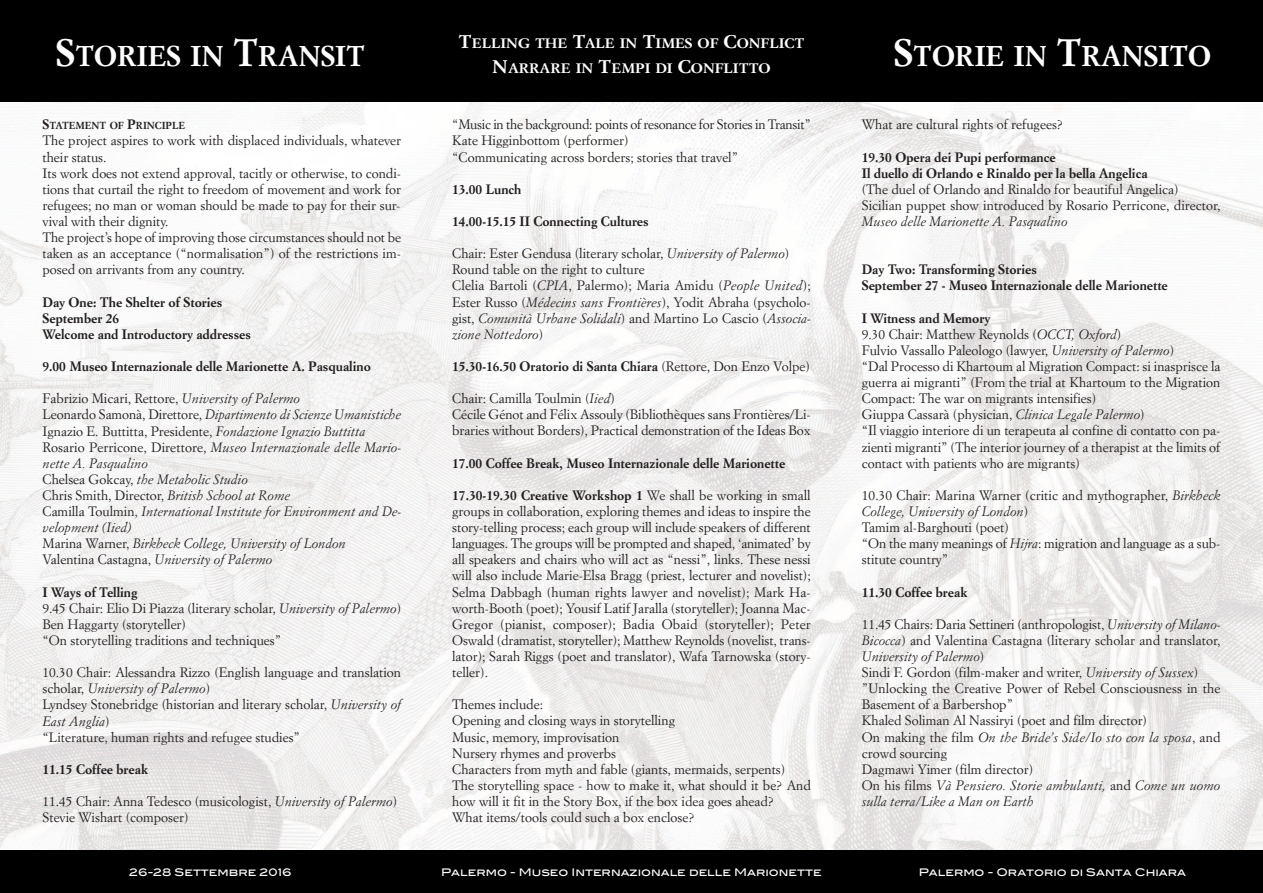
<style>
.page{position:relative;width:1263px;height:893px;background:#fff}
.page>*{position:absolute;margin:0;border:0;box-sizing:border-box;transform-origin:0 0}
.t1{font:700 28.2px "Simoncini Garamond";color:#fff}
.t2{font:700 13.5px/25.5px "Simoncini Garamond";color:#fff;text-align:center;scale:1.1 1}
.t3{font:700 13.5px "Simoncini Garamond";color:#231f20}
.t4{font:13.35px/16px "Simoncini Garamond";color:#231f20}
.t5{font:italic 13.35px/16px "Simoncini Garamond";color:#231f20}
.t6{font:700 13.35px/16px "Simoncini Garamond";color:#231f20}
.t7{font:10.5px "Blair Md ITCTT Medium";color:#fff}
.t8{font:700 10.05px "Simoncini Garamond";color:#231f20}
.s1{font-size:18px}
.s2{font-size:37.5px}
.s3{font-size:13.35px}
.s4{font-style:normal}
.s5{font-weight:700}
.s6{font-style:italic}
.s7{font-weight:400}
</style>
<div class="page">
<img style="left:0;top:102px;width:1263px;height:748px">
<div style="left:0;top:0;width:1263px;height:102px;background:#000001"></div>
<div style="left:0;top:850px;width:1263px;height:43px;background:#000001"></div>
<p class="t2" style="left:459px;top:31px;width:316px"><span class="s1">T</span>ELLING THE <span class="s1">T</span>ALE IN <span class="s1">T</span>IMES OF <span class="s1">C</span>ONFLICT<br><span class="s1">N</span>ARRARE IN <span class="s1">T</span>EMPI DI <span class="s1">C</span>ONFLITTO</p>
<h1 class="t1" style="left:56px;top:44px;width:310px"><span class="s2">S</span>TORIES IN <span class="s2">T</span>RANSIT</h1>
<h1 class="t1" style="left:894px;top:44px;width:319px"><span class="s2">S</span>TORIE IN <span class="s2">T</span>RANSITO</h1>
<p class="t8" style="left:43px;top:122px;width:144px"><span class="s3">S</span>TATEMENT OF <span class="s3">P</span>RINCIPLE</p>
<p class="t4" style="left:43px;top:134px;width:360px">The project aspires to work with displaced individuals, whatever their status.<br>Its work does not extend approval, tacitly or otherwise, to condi&shy;tions that curtail the right to freedom of movement and work for refugees; no man or woman should be made to pay for their sur&shy;vival with their dignity.<br>The project’s hope of improving those circumstances should not be taken as an acceptance (“normalisation”) of the restrictions im&shy;posed on arrivants from any country.</p>
<p class="t3" style="left:43px;top:296px;width:181px">Day One: The Shelter of Stories</p>
<p class="t6" style="left:43px;top:311px;width:210px">September 26<br>Welcome and Introductory addresses</p>
<p class="t6" style="left:43px;top:359px;width:330px">9.00 Museo Internazionale delle Marionette A. Pasqualino</p>
<p class="t5" style="left:43px;top:392px;width:360px"><span class="s4">Fabrizio Micari, Rettore,</span> University of Palermo<br><span class="s4">Leonardo Samonà, Direttore,</span> Dipartimento di Scienze Umanistiche <span class="s4">Ignazio E. Buttitta, Presidente,</span> Fondazione Ignazio Buttitta <span class="s4">Rosario Perricone, Direttore,</span> Museo Internazionale delle Mario&shy;nette A. Pasqualino<br><span class="s4">Chelsea Gokcay,</span> the Metabolic Studio<br><span class="s4">Chris Smith, Director,</span> British School at Rome<br><span class="s4">Camilla Toulmin,</span> International Institute for Environment and De&shy;velopment (Iied)<br><span class="s4">Marina Warner,</span> Birkbeck College, University of London<br><span class="s4">Valentina Castagna,</span> University of Palermo</p>
<p class="t4" style="left:43px;top:585px;width:360px"><span class="s5">I Ways of Telling<br></span>9.45 Chair: Elio Di Piazza (literary scholar, <span class="s6">University of Palermo</span>)<br>Ben Haggarty (storyteller)<br>“On storytelling traditions and techniques”</p>
<p class="t4" style="left:42px;top:665px;width:360px">10.30 Chair: Alessandra Rizzo (English language and translation scholar, <span class="s6">University of Palermo</span>)<br>Lyndsey Stonebridge (historian and literary scholar, <span class="s6">University of East Anglia</span>)<br>“Literature, human rights and refugee studies”</p>
<p class="t6" style="left:42px;top:762px;width:107px">11.15 Coffee break</p>
<p class="t4" style="left:42px;top:794px;width:356px">11.45 Chair: Anna Tedesco (musicologist, <span class="s6">University of Palermo</span>)<br>Stevie Wishart (composer)</p>
<p class="t4" style="left:452px;top:118px;width:360px">“Music in the background: points of resonance for Stories in Transit”<br>Kate Higginbottom (performer)<br>“Communicating across borders; stories that travel”</p>
<p class="t6" style="left:452px;top:182px;width:71px">13.00 Lunch</p>
<p class="t6" style="left:452px;top:214px;width:198px">14.00-15.15 II Connecting Cultures</p>
<p class="t4" style="left:452px;top:247px;width:360px">Chair: Ester Gendusa (literary scholar, <span class="s6">University of Palermo</span>)<br>Round table on the right to culture<br>Clelia Bartoli (<span class="s6">CPIA</span>, Palermo); Maria Amidu (<span class="s6">People United</span>); Ester Russo (<span class="s6">Médecins sans Frontières</span>), Yodit Abraha (psycholo&shy;gist, <span class="s6">Comunità Urbane Solidali</span>) and Martino Lo Cascio (<span class="s6">Associa&shy;zione Nottedoro</span>)</p>
<p class="t6" style="left:452px;top:359px;width:359px">15.30-16.50 Oratorio di Santa Chiara <span class="s7">(Rettore, Don Enzo Volpe)</span></p>
<p class="t4" style="left:452px;top:392px;width:360px">Chair: Camilla Toulmin (<span class="s6">Iied</span>)<br>Cécile Génot and Félix Assouly (Bibliothèques sans Frontières/Li&shy;braries without Borders), Practical demonstration of the Ideas Box</p>
<p class="t6" style="left:452px;top:456px;width:335px">17.00 Coffee Break, Museo Internazionale delle Marionette</p>
<p class="t4" style="left:452px;top:488px;width:360px;text-align:justify"><span class="s5">17.30-19.30 Creative Workshop 1</span> We shall be working in small groups in collaboration, exploring themes and ideas to inspire the story-telling process; each group will include speakers of different languages. The groups will be prompted and shaped, ‘animated’ by all speakers and chairs who will act as “nessi”, links. These nessi will also include Marie-Elsa Bragg (priest, lecturer and novelist); Selma Dabbagh (human rights lawyer and novelist); Mark Ha&shy;worth-Booth (poet); Yousif Latif Jaralla (storyteller); Joanna Mac-Gregor (pianist, composer); Badia Obaid (storyteller); Peter Oswald (dramatist, storyteller); Matthew Reynolds (novelist, trans&shy;lator); Sarah Riggs (poet and translator), Wafa Tarnowska (story&shy;teller).</p>
<p class="t4" style="left:452px;top:698px;width:360px">Themes include:<br>Opening and closing ways in storytelling<br>Music, memory, improvisation<br>Nursery rhymes and proverbs<br>Characters from myth and fable (giants, mermaids, serpents)<br>The storytelling space - how to make it, what should it be? And how will it fit in the Story Box, if the box idea goes ahead?<br>What items/tools could such a box enclose?</p>
<p class="t4" style="left:862px;top:118px;width:203px">What are cultural rights of refugees?</p>
<p class="t6" style="left:862px;top:150px;width:287px">19.30 Opera dei Pupi performance<br>Il duello di Orlando e Rinaldo per la bella Angelica</p>
<p class="t4" style="left:862px;top:182px;width:360px">(The duel of Orlando and Rinaldo for beautiful Angelica)<br>Sicilian puppet show introduced by Rosario Perricone, director,</p>
<p class="t5" style="left:862px;top:214px;width:207px">Museo delle Marionette A. Pasqualino</p>
<p class="t6" style="left:862px;top:263px;width:307px">Day Two: Transforming Stories<br>September 27 - Museo Internazionale delle Marionette</p>
<p class="t4" style="left:862px;top:311px;width:360px"><span class="s5">I Witness and Memory<br></span>9.30 Chair: Matthew Reynolds (<span class="s6">OCCT, Oxford</span>)<br>Fulvio Vassallo Paleologo (lawyer, <span class="s6">University of Palermo</span>)<br>“Dal Processo di Khartoum al Migration Compact: si inasprisce la guerra ai migranti” (From the trial at Khartoum to the Migration Compact: The war on migrants intensifies)<br>Giuppa Cassarà (physician, <span class="s6">Clinica Legale Palermo</span>)<br>“Il viaggio interiore di un terapeuta al confine di contatto con pa&shy;zienti migranti” (The interior journey of a therapist at the limits of contact with patients who are migrants)</p>
<p class="t4" style="left:862px;top:488px;width:360px">10.30 Chair: Marina Warner (critic and mythographer, <span class="s6">Birkbeck College, University of London</span>)<br>Tamim al-Barghouti (poet)<br>“On the many meanings of <span class="s6">Hijra</span>: migration and language as a sub&shy;stitute country”</p>
<p class="t6" style="left:862px;top:585px;width:107px">11.30 Coffee break</p>
<p class="t4" style="left:862px;top:617px;width:360px">11.45 Chairs: Daria Settineri (anthropologist, <span class="s6">University of Milano-Bicocca</span>) and Valentina Castagna (literary scholar and translator, <span class="s6">University of Palermo</span>)<br>Sindi F. Gordon (film-maker and writer, <span class="s6">University of Sussex</span>) ”Unlocking the Creative Power of Rebel Consciousness in the Basement of a Barbershop”<br>Khaled Soliman Al Nassiryi (poet and film director)<br>On making the film <span class="s6">On the Bride’s Side/Io sto con la sposa</span>, and crowd sourcing<br>Dagmawi Yimer (film director)<br>On his films <span class="s6">Và Pensiero. Storie ambulanti,</span> and <span class="s6">Come un uomo sulla terra/Like a Man on Earth</span></p>
<p class="t7" style="left:129px;top:863px;width:164px">26-28 Settembre 2016</p>
<p class="t7" style="left:441px;top:863px;width:382px">Palermo - Museo Internazionale delle Marionette</p>
<p class="t7" style="left:919px;top:863px;width:269px">Palermo - Oratorio di Santa Chiara</p>
</div>
